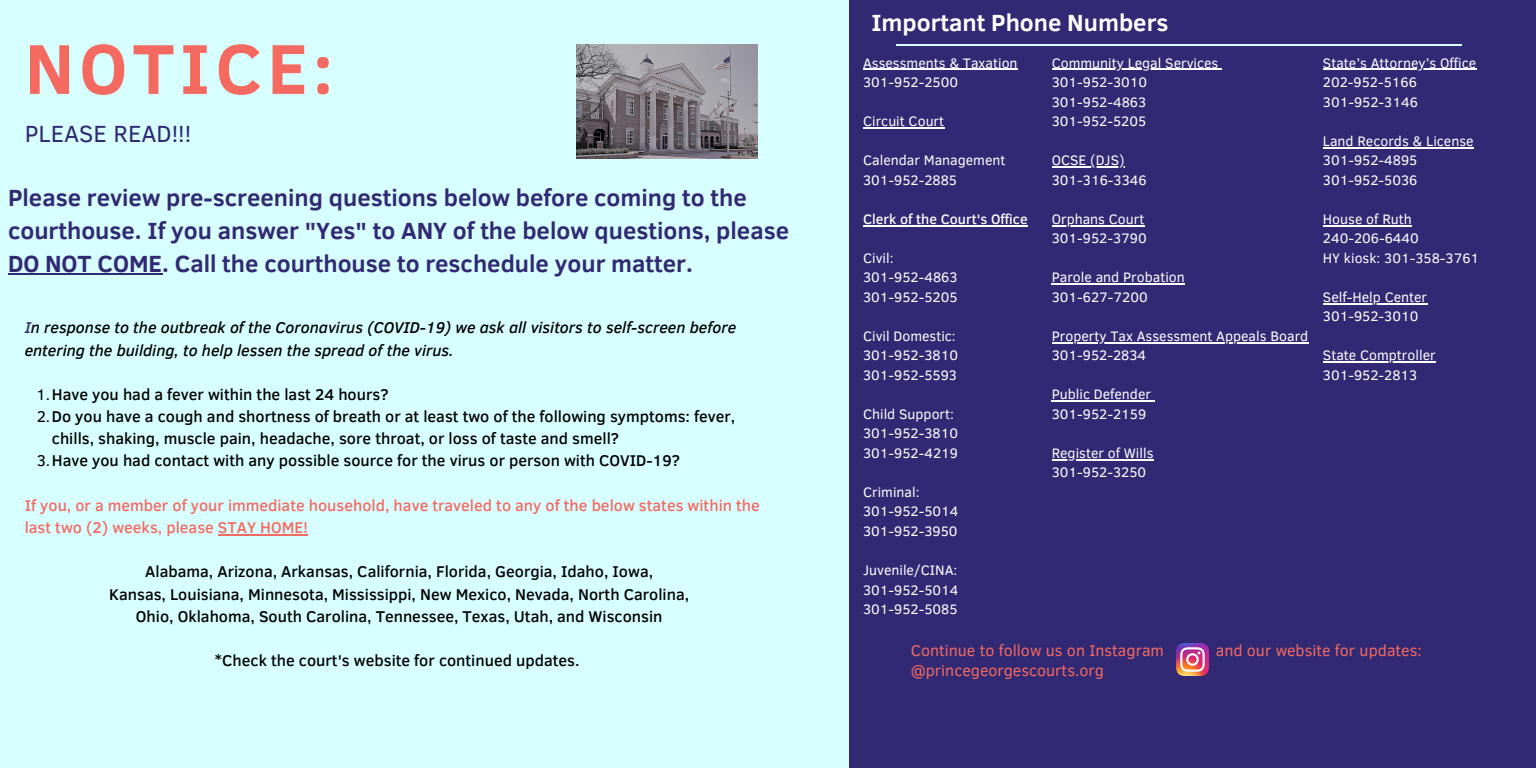
<style>
.page{position:relative;width:1536px;height:768px;background:#d7ffff}
.page>*{position:absolute;margin:0;border:0;box-sizing:border-box;transform-origin:0 0}
.t1{font:700 72px "Clear Sans";letter-spacing:.07em;color:#f46a61}
.t2{font:700 24px/33px "Clear Sans";color:#312974}
.t3{font:700 24px "Clear Sans";color:#fff}
.t4{font:24px "Clear Sans";color:#312974}
.t5{font:500 16px/22.2px "Clear Sans";color:#000;text-align:center}
.t6{font:italic 500 16px/22.2px "Clear Sans";color:#000}
.t7{font:500 16px/22.2px "Clear Sans";color:#f46a61}
.t8{font:16px "Clear Sans";color:#f46a61}
.t9{font:14px/19.6px "Clear Sans";color:#fff}
.t10{font:500 14px "Clear Sans";color:#fff}
.s1{color:#312974}
.s2{font-weight:400}
</style>
<div class="page">
<div style="left:849px;top:0;width:687px;height:768px;background:#312974"></div>
<hr style="left:896px;top:44px;width:565px;height:2px;background:#d7ffff">
<img style="left:1177px;top:644px;width:31px;height:31px">
<hr style="left:218px;top:534px;width:90px;height:2px;background:#f46a61">
<img style="left:576px;top:44px;width:182px;height:114px">
<hr style="left:8px;top:274px;width:154px;height:1px;background:#312974">
<hr style="left:863px;top:69px;width:155px;height:1px;background:#fff">
<hr style="left:863px;top:127px;width:81px;height:2px;background:#fff">
<hr style="left:863px;top:225px;width:165px;height:1px;background:#fff">
<hr style="left:1052px;top:69px;width:166px;height:1px;background:#fff">
<hr style="left:1052px;top:166px;width:73px;height:2px;background:#fff">
<hr style="left:1052px;top:225px;width:92px;height:1px;background:#fff">
<hr style="left:1052px;top:284px;width:133px;height:1px;background:#fff">
<hr style="left:1052px;top:342px;width:256px;height:1px;background:#fff">
<hr style="left:1052px;top:401px;width:99px;height:1px;background:#fff">
<hr style="left:1052px;top:459px;width:102px;height:1px;background:#fff">
<hr style="left:1323px;top:69px;width:153px;height:1px;background:#fff">
<hr style="left:1323px;top:147px;width:151px;height:1px;background:#fff">
<hr style="left:1323px;top:225px;width:89px;height:1px;background:#fff">
<hr style="left:1323px;top:303px;width:104px;height:1px;background:#fff">
<hr style="left:1323px;top:362px;width:113px;height:1px;background:#fff">
<h1 class="t1" style="left:25px;top:16px;width:310px">NOTICE:</h1>
<h2 class="t4" style="left:25px;top:116px;width:168px">PLEASE READ!!!</h2>
<h2 class="t2" style="left:8px;top:180px;width:783px">Please review pre-screening questions below before coming to the courthouse. If you answer "Yes" to ANY of the below questions, please<br>DO NOT COME. Call the courthouse to reschedule your matter.</h2>
<p class="t6" style="left:25px;top:316px;width:713px"><span class="s1">I</span>n response to the outbreak of the Coronavirus (COVID-19) we ask all visitors to self-screen before entering the building, to help lessen the spread of the virus.</p>
<p class="t5" style="left:36px;top:382px;width:354px"><span class="s2">1.</span>Have you had a fever within the last 24 hours?</p>
<p class="t5" style="left:37px;top:405px;width:700px"><span class="s2">2.</span>Do you have a cough and shortness of breath or at least two of the following symptoms: fever,</p>
<p class="t5" style="left:52px;top:427px;width:569px">chills, shaking, muscle pain, headache, sore throat, or loss of taste and smell?</p>
<p class="t5" style="left:37px;top:449px;width:645px"><span class="s2">3.</span>Have you had contact with any possible source for the virus or person with COVID-19?</p>
<p class="t7" style="left:25px;top:493px;width:737px">If you, or a member of your immediate household, have traveled to any of the below states within the last two (2) weeks, please STAY HOME!</p>
<p class="t5" style="left:109px;top:560px;width:581px">Alabama, Arizona, Arkansas, California, Florida, Georgia, Idaho, Iowa,<br>Kansas, Louisiana, Minnesota, Mississippi, New Mexico, Nevada, North Carolina,<br>Ohio, Oklahoma, South Carolina, Tennessee, Texas, Utah, and Wisconsin</p>
<p class="t5" style="left:215px;top:649px;width:366px">*Check the court's website for continued updates.</p>
<h2 class="t3" style="left:871px;top:5px;width:299px">Important Phone Numbers</h2>
<p class="t9" style="left:863px;top:52px;width:156px">Assessments &amp; Taxation<br>301-952-2500</p>
<p class="t9" style="left:863px;top:111px;width:83px">Circuit Court</p>
<p class="t9" style="left:863px;top:150px;width:144px">Calendar Management<br>301-952-2885</p>
<p class="t10" style="left:863px;top:209px;width:166px">Clerk of the Court's Office</p>
<p class="t9" style="left:863px;top:247px;width:96px">Civil:<br>301-952-4863<br>301-952-5205</p>
<p class="t9" style="left:863px;top:325px;width:97px">Civil Domestic:<br>301-952-3810<br>301-952-5593</p>
<p class="t9" style="left:863px;top:403px;width:97px">Child Support:<br>301-952-3810<br>301-952-4219</p>
<p class="t9" style="left:863px;top:482px;width:97px">Criminal:<br>301-952-5014<br>301-952-3950</p>
<p class="t9" style="left:863px;top:560px;width:97px;text-align:justify">Juvenile/CINA:<br>301-952-5014<br>301-952-5085</p>
<p class="t9" style="left:1052px;top:52px;width:168px">Community Legal Services<br>301-952-3010<br>301-952-4863<br>301-952-5205</p>
<p class="t9" style="left:1052px;top:150px;width:97px">OCSE (DJS)<br>301-316-3346</p>
<p class="t9" style="left:1052px;top:208px;width:97px">Orphans Court<br>301-952-3790</p>
<p class="t9" style="left:1052px;top:267px;width:135px">Parole and Probation<br>301-627-7200</p>
<p class="t9" style="left:1052px;top:325px;width:258px">Property Tax Assessment Appeals Board<br>301-952-2834</p>
<p class="t9" style="left:1052px;top:384px;width:101px">Public Defender<br>301-952-2159</p>
<p class="t9" style="left:1052px;top:443px;width:103px">Register of Wills<br>301-952-3250</p>
<p class="t9" style="left:1323px;top:52px;width:155px">State’s Attorney’s Office<br>202-952-5166<br>301-952-3146</p>
<p class="t9" style="left:1323px;top:130px;width:152px">Land Records &amp; License<br>301-952-4895<br>301-952-5036</p>
<p class="t9" style="left:1323px;top:208px;width:158px">House of Ruth<br>240-206-6440<br>HY kiosk: 301-358-3761</p>
<p class="t9" style="left:1323px;top:286px;width:106px">Self-Help Center<br>301-952-3010</p>
<p class="t9" style="left:1323px;top:345px;width:114px">State Comptroller<br>301-952-2813</p>
<p class="t8" style="left:911px;top:638px;width:255px">Continue to follow us on Instagram</p>
<p class="t8" style="left:1216px;top:638px;width:208px">and our website for updates:</p>
<p class="t8" style="left:911px;top:659px;width:195px">@princegeorgescourts.org</p>
</div>
